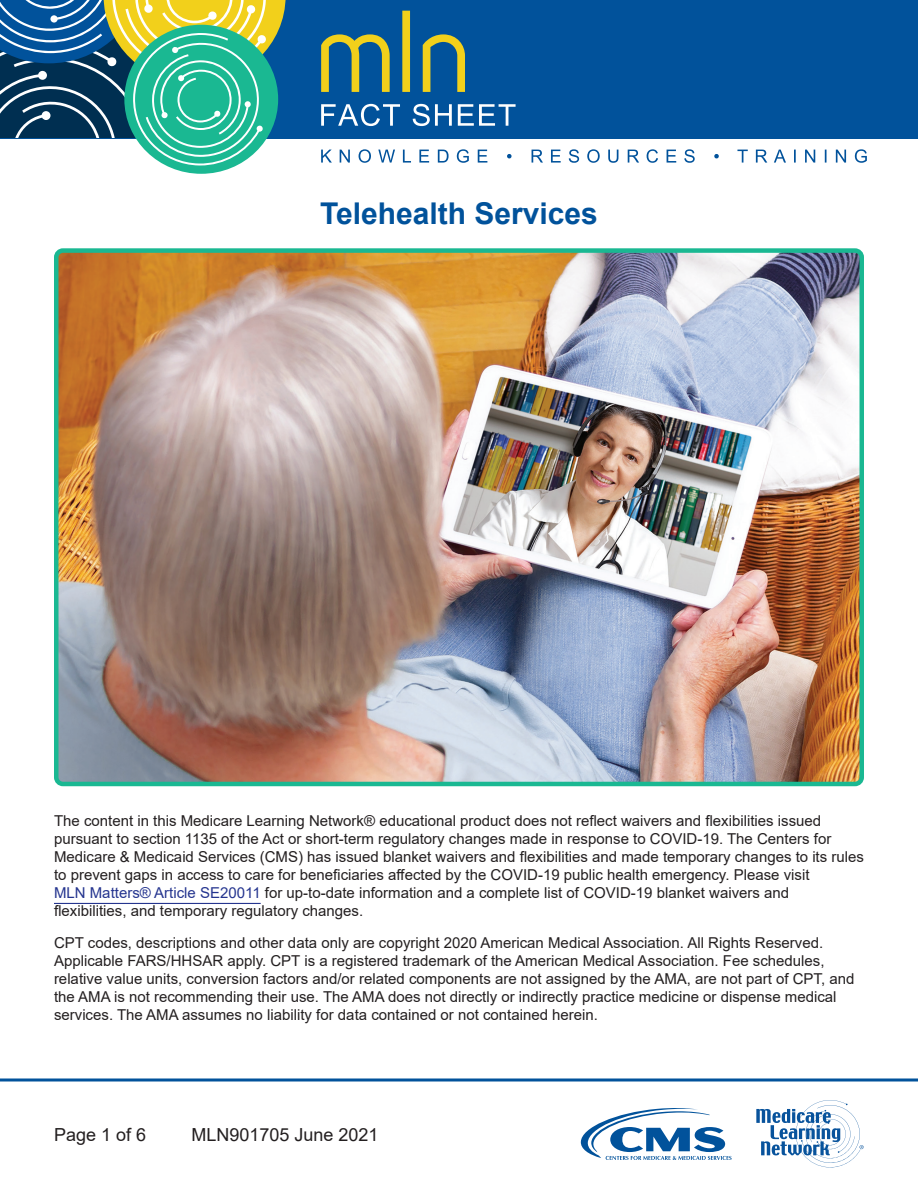
<style>
.page{position:relative;width:918px;height:1188px;background:#fff}
.page>*{position:absolute;margin:0;border:0;box-sizing:border-box;transform-origin:0 0}
.t1{font:700 30px "Arial";color:#01529b}
.t2{font:18px "Arial";color:#231f20}
.t3{font:15px/18px "Arial";color:#231f20}
.s1{color:#25358f}
</style>
<div class="page">
<svg style="left:0;top:1078px;width:918px;height:4px;background:#407db3"></svg>
<div style="left:0;top:0;width:918px;height:138px;background:#01529b"></div>
<svg style="left:0;top:0;width:286px;height:165px"></svg>
<svg style="left:321px;top:11px;width:144px;height:81px"></svg>
<svg style="left:321px;top:149px;width:546px;height:14px"></svg>
<svg style="left:321px;top:104px;width:195px;height:22px"></svg>
<svg style="left:581px;top:1108px;width:151px;height:52px"></svg>
<svg style="left:756px;top:1100px;width:108px;height:67px"></svg>
<hr style="left:54px;top:903px;width:207px;height:1px;background:#25358f">
<img style="left:59px;top:253px;width:800px;height:528px">
<div style="left:54px;top:248px;width:810px;height:538px;border:4px solid #1ab892;border-radius:7px"></div>
<h1 class="t1" style="left:320px;top:193px;width:279px">Telehealth Services</h1>
<p class="t3" style="left:54px;top:812px;width:811px">The content in this Medicare Learning Network® educational product does not reflect waivers and flexibilities issued pursuant to section 1135 of the Act or short-term regulatory changes made in response to COVID-19. The Centers for Medicare &amp; Medicaid Services (CMS) has issued blanket waivers and flexibilities and made temporary changes to its rules to prevent gaps in access to care for beneficiaries affected by the COVID-19 public health emergency. Please visit<br><span class="s1">MLN Matters® Article SE20011</span> for up-to-date information and a complete list of COVID-19 blanket waivers and flexibilities, and temporary regulatory changes.</p>
<p class="t3" style="left:54px;top:933px;width:802px">CPT codes, descriptions and other data only are copyright 2020 American Medical Association. All Rights Reserved.<br>Applicable FARS/HHSAR apply. CPT is a registered trademark of the American Medical Association. Fee schedules, relative value units, conversion factors and/or related components are not assigned by the AMA, are not part of CPT, and the AMA is not recommending their use. The AMA does not directly or indirectly practice medicine or dispense medical services. The AMA assumes no liability for data contained or not contained herein.</p>
<p class="t2" style="left:54px;top:1122px;width:94px">Page 1 of 6</p>
<p class="t2" style="left:192px;top:1122px;width:189px">MLN901705 June 2021</p>
</div>
